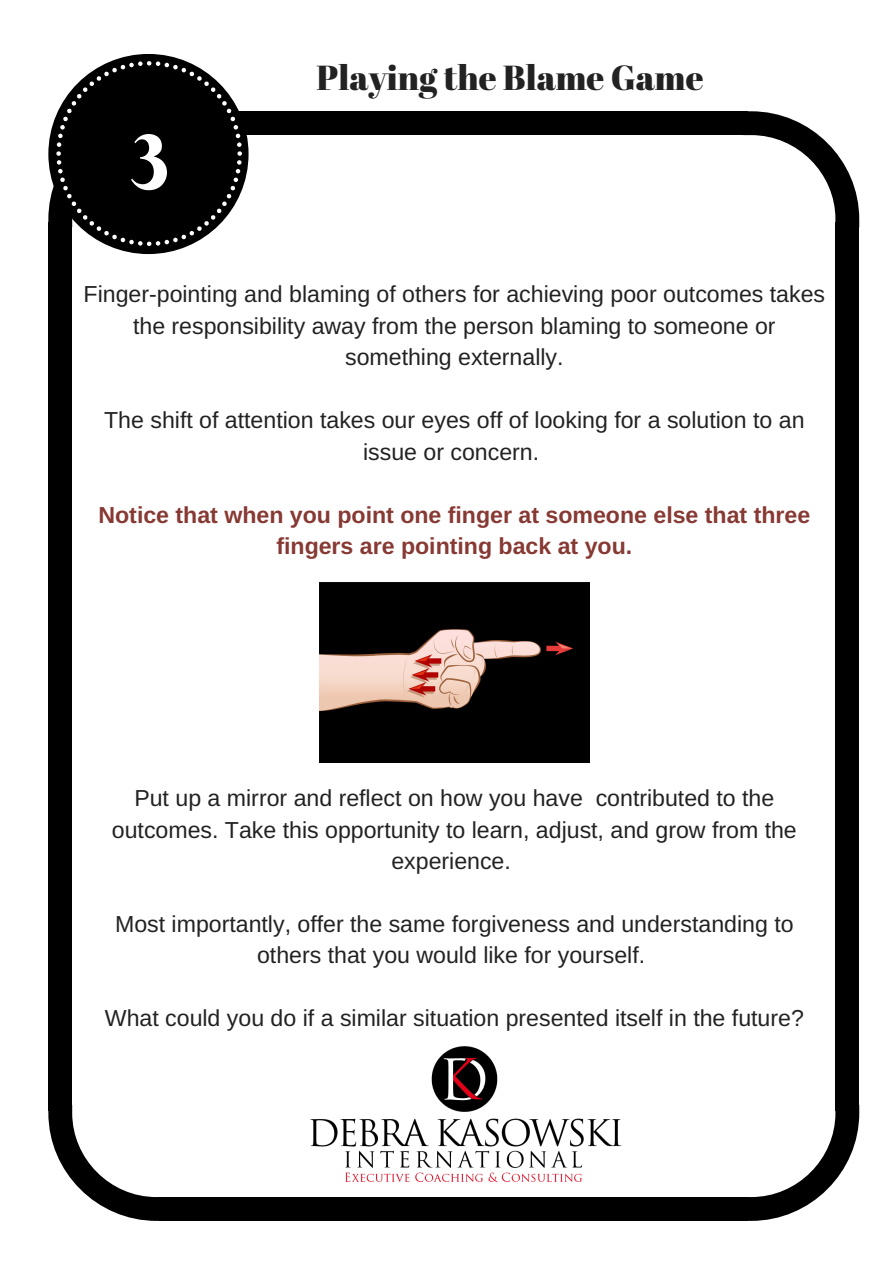
<style>
.page{position:relative;width:893px;height:1263px;background:#fff}
.page>*{position:absolute;margin:0;border:0;box-sizing:border-box;transform-origin:0 0}
.t1{font:79.35px "Berkshire Swash";color:#fff}
.t2{font:34.65px "Abril Fatface";color:#222}
.t3{font:23.1px/31.5px "Arimo";color:#222;text-align:center}
.t4{font:700 23.1px/31.5px "Arimo";color:#873933;text-align:center}
</style>
<div class="page">
<svg style="left:743px;top:111px;width:116px;height:111px"></svg>
<div style="left:159px;top:111px;width:589px;height:24px;background:#000"></div>
<div style="left:48px;top:222px;width:24px;height:889px;background:#000"></div>
<div style="left:159px;top:1197px;width:589px;height:24px;background:#000"></div>
<svg style="left:48px;top:1105px;width:111px;height:116px"></svg>
<div style="left:835px;top:222px;width:24px;height:889px;background:#000"></div>
<svg style="left:748px;top:1111px;width:111px;height:110px"></svg>
<div style="left:48px;top:54px;width:200px;height:200px;background:#000;border-radius:50%"></div>
<svg style="left:48px;top:61px;width:194px;height:185px"></svg>
<img style="left:319px;top:582px;width:270px;height:180px">
<img style="left:310px;top:1046px;width:312px;height:136px">
<h1 class="t1" style="left:132px;top:97px;width:37px">3</h1>
<h2 class="t2" style="left:316px;top:53px;width:388px">Playing the Blame Game</h2>
<p class="t3" style="left:84px;top:279px;width:743px">Finger-pointing and blaming of others for achieving poor outcomes takes the responsibility away from the person blaming to someone or something externally.</p>
<p class="t3" style="left:104px;top:404px;width:701px">The shift of attention takes our eyes off of looking for a solution to an issue or concern.</p>
<p class="t4" style="left:98px;top:499px;width:713px">Notice that when you point one finger at someone else that three fingers are pointing back at you.</p>
<p class="t3" style="left:112px;top:782px;width:686px">Put up a mirror and reflect on how you have contributed to the outcomes. Take this opportunity to learn, adjust, and grow from the experience.</p>
<p class="t3" style="left:115px;top:908px;width:680px">Most importantly, offer the same forgiveness and understanding to others that you would like for yourself.</p>
<p class="t3" style="left:105px;top:1002px;width:700px">What could you do if a similar situation presented itself in the future?</p>
</div>
